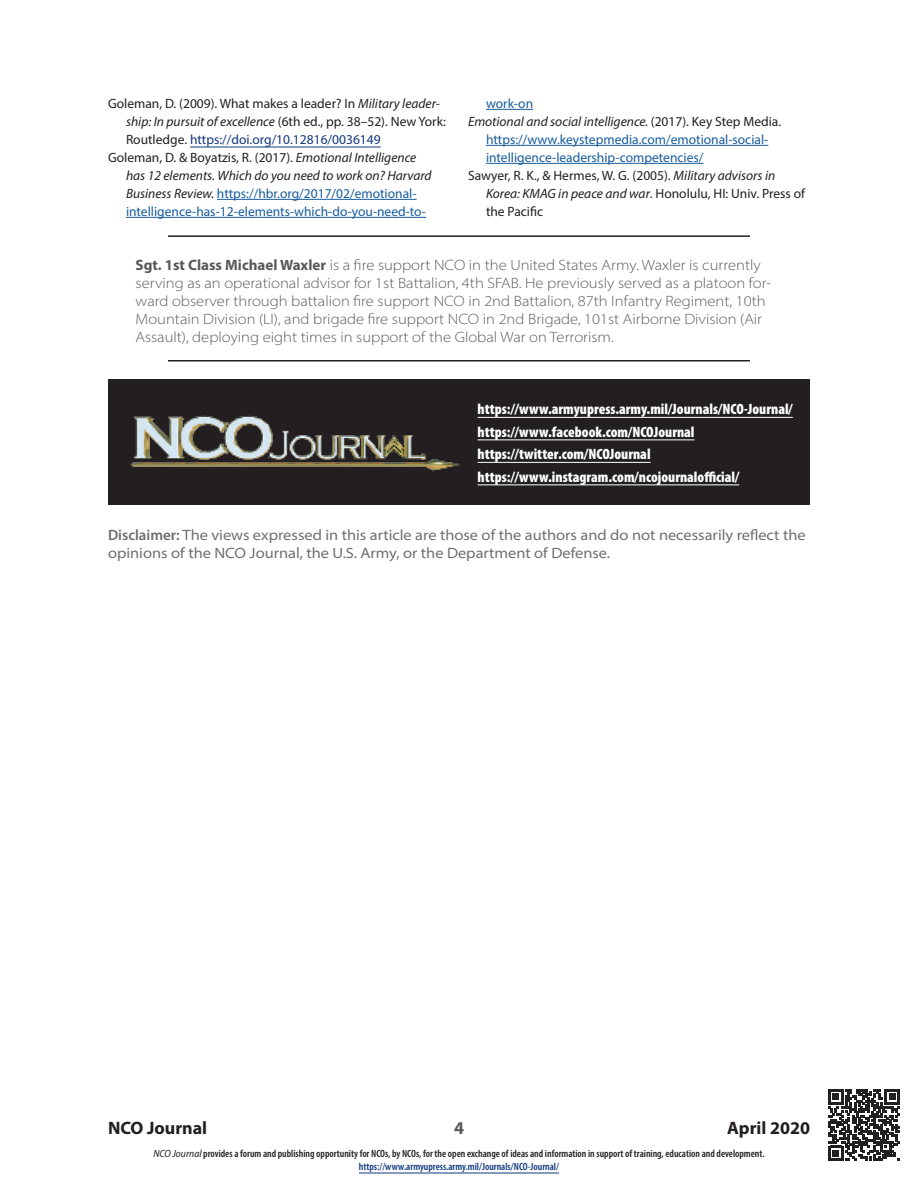
<style>
.page{position:relative;width:918px;height:1188px;background:#fff}
.page>*{position:absolute;margin:0;border:0;box-sizing:border-box;transform-origin:0 0}
.t1{font:700 18px "Myriad Pro";color:#231f20}
.t2{font:700 18px "Myriad Pro";color:#57585a}
.biography{font:300 semi-expanded 15px/18px "Myriad Pro";color:#57585a}
.contact_urls{font:900 condensed 15px "Myriad Pro";color:#fff}
.disclaimer{font:semi-expanded 15px/18px "Myriad Pro";color:#6c6d70}
.references{font:13.5px/18px "Myriad Pro";color:#175d9e}
.references-2{font:13.5px/18px "Myriad Pro";color:#231f20}
.t3{font:600 condensed 10.5px/13.5px "Myriad Pro";color:#231f20;text-align:center}
.s1{font-style:italic}
.s2{color:#113880}
.s3{color:#231f20}
.s4{font-style:italic;color:#231f20}
.s5{font-weight:700;font-stretch:normal}
.s6{font-weight:600;font-stretch:normal}
.s7{font-weight:400;font-style:italic;font-stretch:semi-condensed}
</style>
<div class="page">
<hr style="left:359px;top:1173px;width:200px;height:1px;background:#113880">
<hr style="left:190px;top:147px;width:191px;height:1px;background:#113880">
<hr style="left:217px;top:199px;width:200px;height:1px;background:#175d9e">
<hr style="left:126px;top:217px;width:300px;height:1px;background:#175d9e">
<hr style="left:486px;top:109px;width:47px;height:1px;background:#175d9e">
<hr style="left:486px;top:145px;width:282px;height:1px;background:#175d9e">
<hr style="left:486px;top:163px;width:218px;height:1px;background:#175d9e">
<svg style="left:828px;top:1089px;width:72px;height:72px"></svg>
<hr style="left:168px;top:360px;width:582px;height:2px;background:#231f20">
<hr style="left:168px;top:235px;width:582px;height:2px;background:#231f20">
<div style="left:108px;top:380px;width:702px;height:126px;background:#231f20"></div>
<hr style="left:478px;top:417px;width:315px;height:1px;background:#fff">
<hr style="left:478px;top:440px;width:217px;height:1px;background:#fff">
<hr style="left:478px;top:462px;width:173px;height:1px;background:#fff">
<hr style="left:478px;top:485px;width:261px;height:1px;background:#fff">
<img style="left:131px;top:415px;width:329px;height:57px">
<p class="references-2" style="left:126px;top:94px;width:322px;text-indent:-18px">Goleman, D. (2009). What makes a leader? In <span class="s1">Military leader&shy;ship: In pursuit of excellence</span> (6th ed., pp. 38–52). New York:<br>Routledge. <span class="s2">https://doi.org/10.12816/0036149</span></p>
<p class="references" style="left:126px;top:148px;width:307px;text-indent:-18px"><span class="s3">Goleman, D. &amp; Boyatzis, R. (2017).</span> <span class="s4">Emotional Intelligence has 12 elements. Which do you need to work on? Harvard Business Review.</span> https://hbr.org/2017/02/emotional&shy;intelligence-has-12-elements-which-do-you-need-to-</p>
<p class="references" style="left:486px;top:94px;width:49px">work-on</p>
<p class="references" style="left:486px;top:112px;width:297px;text-indent:-18px"><span class="s4">Emotional and social intelligence.</span> <span class="s3">(2017). Key Step Media. </span>https://www.keystepmedia.com/emotional-social&shy;intelligence-leadership-competencies/</p>
<p class="references-2" style="left:486px;top:166px;width:321px;text-indent:-18px">Sawyer, R. K., &amp; Hermes, W. G. (2005). <span class="s1">Military advisors in<br>Korea: KMAG in peace and war</span>. Honolulu, HI: Univ. Press of the Pacific</p>
<p class="biography" style="left:136px;top:256px;width:637px"><span class="s5">Sgt. 1st Class Michael Waxler</span> is a fire support NCO in the United States Army. Waxler is currently serving as an operational advisor for 1st Battalion, 4th SFAB. He previously served as a platoon for&shy;ward observer through battalion fire support NCO in 2nd Battalion, 87th Infantry Regiment, 10th Mountain Division (LI), and brigade fire support NCO in 2nd Brigade, 101st Airborne Division (Air Assault), deploying eight times in support of the Global War on Terrorism.</p>
<p class="contact_urls" style="left:478px;top:400px;width:317px">https://www.armyupress.army.mil/Journals/NCO-Journal/</p>
<p class="contact_urls" style="left:478px;top:422px;width:218px">https://www.facebook.com/NCOJournal</p>
<p class="contact_urls" style="left:478px;top:445px;width:175px">https://twitter.com/NCOJournal</p>
<p class="contact_urls" style="left:478px;top:467px;width:263px">https://www.instagram.com/ncojournalofficial/</p>
<p class="disclaimer" style="left:108px;top:526px;width:699px"><span class="s6">Disclaimer:</span> The views expressed in this article are those of the authors and do not necessarily reflect the opinions of the NCO Journal, the U.S. Army, or the Department of Defense.</p>
<p class="t1" style="left:108px;top:1116px;width:101px">NCO Journal</p>
<p class="t2" style="left:454px;top:1116px;width:11px">4</p>
<p class="t1" style="left:727px;top:1116px;width:84px">April 2020</p>
<p class="t3" style="left:153px;top:1146px;width:613px"><span class="s7">NCO Journal</span> provides a forum and publishing opportunity for NCOs, by NCOs, for the open exchange of ideas and information in support of training, education and development. <span class="s2">https://www.armyupress.army.mil/Journals/NCO-Journal/</span></p>
</div>
